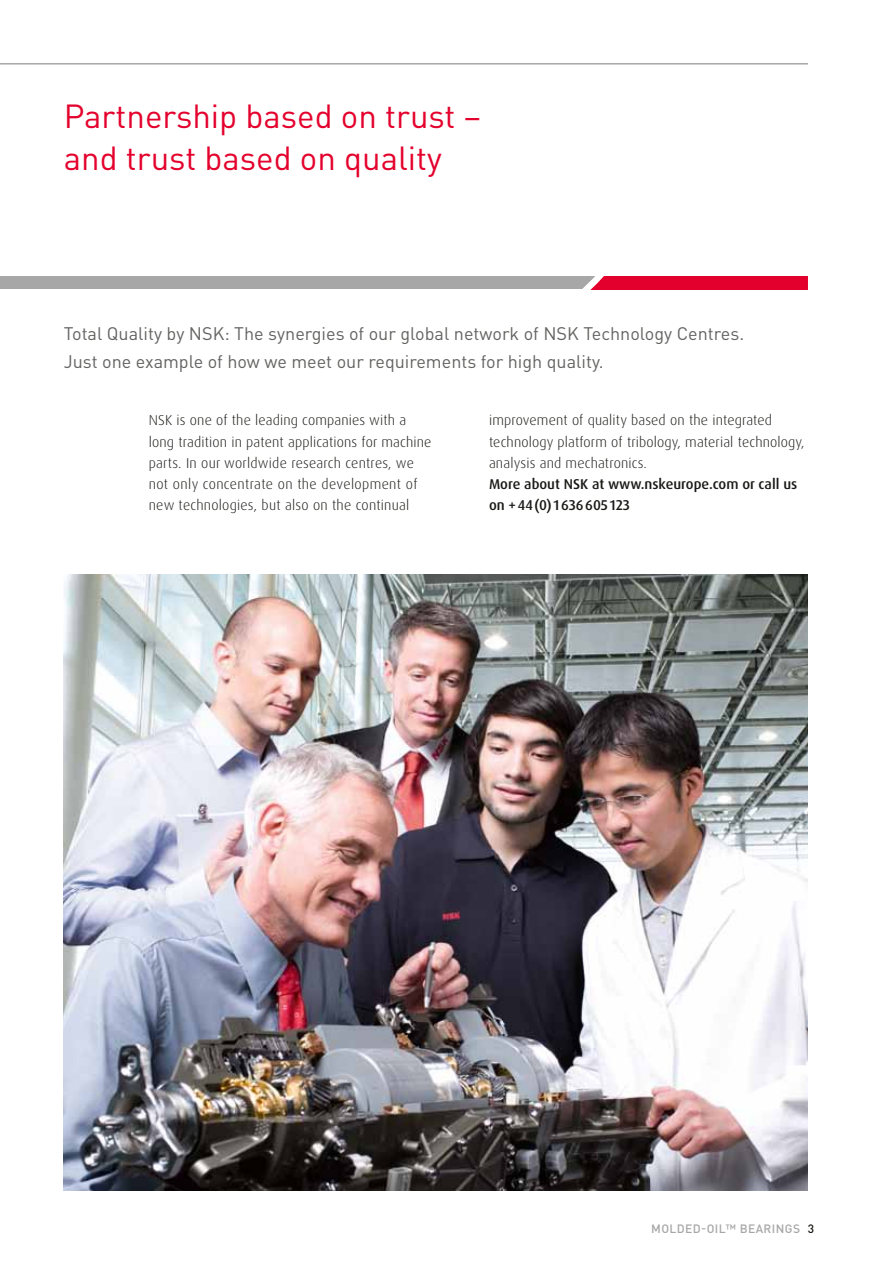
<style>
.page{position:relative;width:893px;height:1263px;background:#fff}
.page>*{position:absolute;margin:0;border:0;box-sizing:border-box;transform-origin:0 0}
.t1{font:33px/42.5px "DIN Pro";color:#e4002c}
.t2{font:18px/27.6px "DIN Pro";color:#636362}
.t3{font:300 14.25px/21.3px "Dax Pro";letter-spacing:.01em;color:#1a1a18}
.t4{font:500 14.25px/21.3px "Dax Pro";color:#1a1a18}
.t5{font:500 12px "DIN Pro";letter-spacing:.035em;color:#a7a7a8}
.s1{color:#1a1a18}
</style>
<div class="page">
<div style="left:0;top:276px;width:808px;height:13px;background:#a7a7a8"></div>
<svg style="left:582px;top:276px;width:226px;height:14px;background:#e30e37"></svg>
<hr style="left:0;top:63px;width:808px;height:2px;background:#a7a7a8">
<img style="left:64px;top:574px;width:744px;height:617px">
<h1 class="t1" style="left:64px;top:93px;width:419px">Partnership based on trust – and trust based on quality</h1>
<p class="t2" style="left:64px;top:319px;width:682px">Total Quality by NSK: The synergies of our global network of NSK Technology Centres.<br>Just one example of how we meet our requirements for high quality.</p>
<p class="t3" style="left:149px;top:410px;width:284px">NSK is one of the leading companies with a long tradition in patent applications for machine parts. In our worldwide research centres, we not only concentrate on the development of new technologies, but also on the continual</p>
<p class="t3" style="left:489px;top:410px;width:317px">improvement of quality based on the integrated technology platform of tribology, material technology, analysis and mechatronics.</p>
<p class="t4" style="left:489px;top:473px;width:310px">More about NSK at www.nskeurope.com or call us on +44(0) 1636605 123</p>
<p class="t5" style="left:651px;top:1221px;width:165px">MOLDED-OIL™ BEARINGS <span class="s1">3</span></p>
</div>
